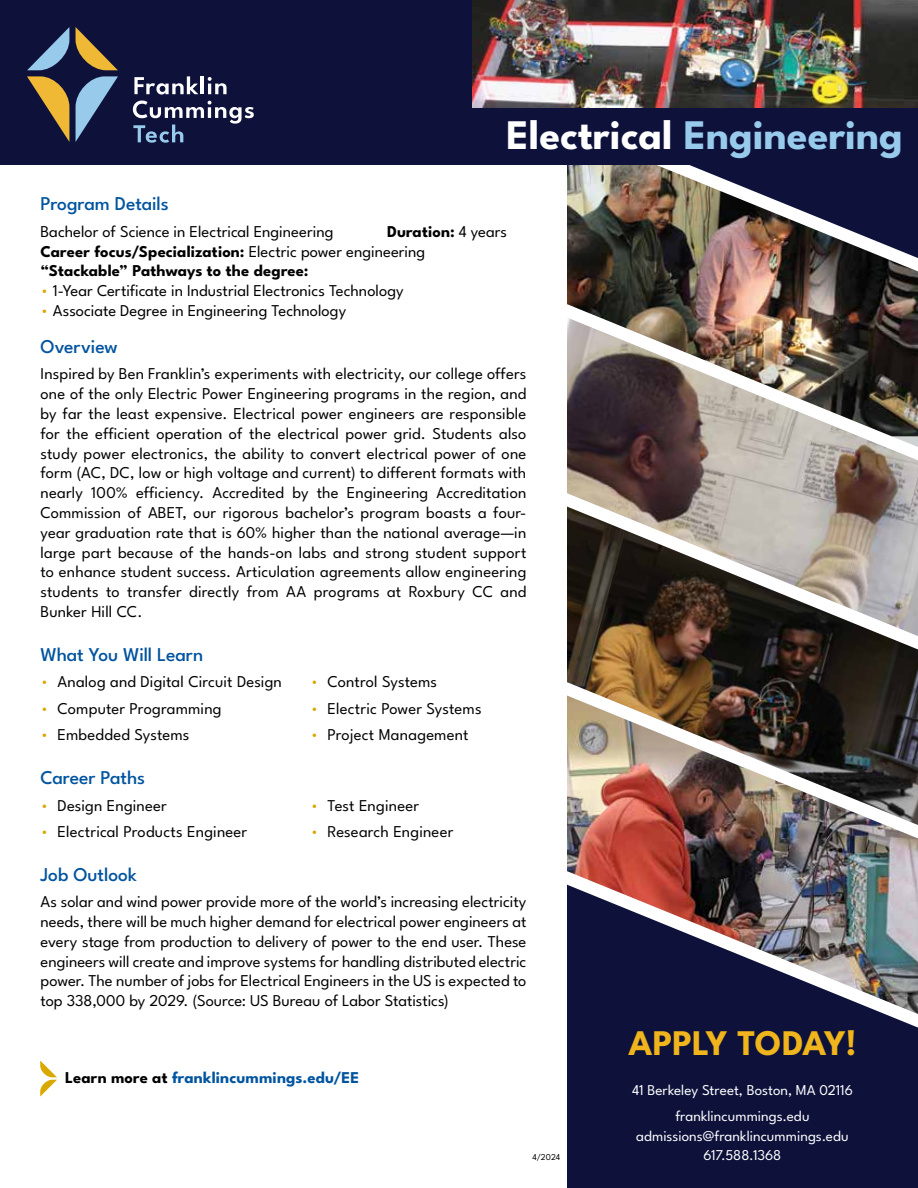
<style>
.page{position:relative;width:918px;height:1188px;background:#fff}
.page>*{position:absolute;margin:0;border:0;box-sizing:border-box;transform-origin:0 0}
.t1{font:700 42px "League Spartan";color:#97caeb}
.t2{font:700 36px "League Spartan";letter-spacing:-.015em;color:#f0b51c}
.t3{font:500 19.5px "League Spartan";letter-spacing:-.005em;color:#00549f}
.t4{font:16.5px/19.8px "League Spartan";color:#000;text-align:justify}
.t5{font:700 16.5px/19.8px "League Spartan";letter-spacing:.005em;color:#000}
.t6{font:700 16.5px "League Spartan";letter-spacing:.005em;color:#00549f}
.t7{font:15px/26.2px "League Spartan";color:#fff;text-align:center}
.t8{font:9px "League Spartan";color:#000}
.s1{color:#fff}
.s2{font-weight:400}
.s3{color:#daa900}
.s4{color:#000}
</style>
<div class="page">
<img style="left:567px;top:258px;width:351px;height:60px">
<img style="left:567px;top:825px;width:351px;height:60px">
<img style="left:567px;top:636px;width:351px;height:189px">
<img style="left:567px;top:318px;width:351px;height:318px">
<svg style="left:40px;top:1061px;width:17px;height:36px"></svg>
<img style="left:567px;top:885px;width:351px;height:168px">
<img style="left:567px;top:164px;width:351px;height:94px">
<div style="left:567px;top:1053px;width:351px;height:135px;background:#0e123b"></div>
<div style="left:0;top:0;width:918px;height:164px;background:#0e123b"></div>
<svg style="left:134px;top:76px;width:64px;height:19px"></svg>
<hr style="left:201px;top:76px;width:3px;height:18px;background:#fff">
<svg style="left:208px;top:77px;width:19px;height:17px"></svg>
<svg style="left:133px;top:101px;width:121px;height:42px"></svg>
<svg style="left:76px;top:76px;width:42px;height:65px"></svg>
<svg style="left:76px;top:27px;width:42px;height:43px"></svg>
<svg style="left:27px;top:76px;width:42px;height:65px"></svg>
<svg style="left:27px;top:27px;width:42px;height:43px"></svg>
<img style="left:472px;top:0;width:446px;height:108px">
<h1 class="t1" style="left:507px;top:102px;width:398px"><span class="s1">Electrical</span> Engineering</h1>
<p class="t3" style="left:40px;top:189px;width:130px">Program Details</p>
<p class="t4" style="left:40px;top:220px;width:295px">Bachelor of Science in Electrical Engineering</p>
<p class="t5" style="left:40px;top:220px;width:468px;text-indent:346px">Duration: <span class="s2">4 years<br></span>Career focus/Specialization: <span class="s2">Electric power engineering </span>“Stackable” Pathways to the degree:</p>
<p class="t4" style="left:40px;top:280px;width:365px"><span class="s3">•</span> 1-Year Certificate in Industrial Electronics Technology</p>
<p class="t4" style="left:40px;top:299px;width:307px"><span class="s3">•</span> Associate Degree in Engineering Technology</p>
<p class="t3" style="left:40px;top:332px;width:79px">Overview</p>
<p class="t4" style="left:40px;top:363px;width:487px">Inspired by Ben Franklin’s experiments with electricity, our college offers one of the only Electric Power Engineering programs in the region, and by far the least expensive. Electrical power engineers are responsible for the efficient operation of the electrical power grid. Students also study power electronics, the ability to convert electrical power of one form (AC, DC, low or high voltage and current) to different formats with nearly 100% efficiency. Accredited by the Engineering Accreditation Commission of ABET, our rigorous bachelor’s program boasts a four&shy;year graduation rate that is 60% higher than the national average—in large part because of the hands-on labs and strong student support to enhance student success. Articulation agreements allow engineering students to transfer directly from AA programs at Roxbury CC and Bunker Hill CC.</p>
<p class="t3" style="left:40px;top:640px;width:164px">What You Will Learn</p>
<p class="t4" style="left:40px;top:671px;width:243px"><span class="s3">•</span> Analog and Digital Circuit Design</p>
<p class="t4" style="left:311px;top:671px;width:128px"><span class="s3">•</span> Control Systems</p>
<p class="t4" style="left:40px;top:697px;width:183px"><span class="s3">•</span> Computer Programming</p>
<p class="t4" style="left:311px;top:697px;width:173px"><span class="s3">•</span> Electric Power Systems</p>
<p class="t4" style="left:40px;top:724px;width:150px"><span class="s3">•</span> Embedded Systems</p>
<p class="t4" style="left:311px;top:724px;width:160px"><span class="s3">•</span> Project Management</p>
<p class="t3" style="left:40px;top:763px;width:106px">Career Paths</p>
<p class="t4" style="left:40px;top:794px;width:128px"><span class="s3">•</span> Design Engineer</p>
<p class="t4" style="left:311px;top:794px;width:110px"><span class="s3">•</span> Test Engineer</p>
<p class="t4" style="left:40px;top:820px;width:208px"><span class="s3">•</span> Electrical Products Engineer</p>
<p class="t4" style="left:310px;top:820px;width:144px"><span class="s3">•</span> Research Engineer</p>
<p class="t3" style="left:40px;top:860px;width:98px">Job Outlook</p>
<p class="t4" style="left:40px;top:891px;width:487px">As solar and wind power provide more of the world’s increasing electricity needs, there will be much higher demand for electrical power engineers at every stage from production to delivery of power to the end user. These engineers will create and improve systems for handling distributed electric power. The number of jobs for Electrical Engineers in the US is expected to top 338,000 by 2029. (Source: US Bureau of Labor Statistics)</p>
<p class="t6" style="left:65px;top:1065px;width:296px"><span class="s4">Learn more at</span> franklincummings.edu/EE</p>
<p class="t8" style="left:532px;top:1151px;width:29px">4/2024</p>
<h2 class="t2" style="left:628px;top:1016px;width:230px">APPLY TODAY!</h2>
<p class="t7" style="left:632px;top:1076px;width:222px">41 Berkeley Street, Boston, MA 02116 franklincummings.edu</p>
<p class="t7" style="left:636px;top:1125px;width:214px;line-height:19.5px">admissions@franklincummings.edu<br>617.588.1368</p>
</div>
